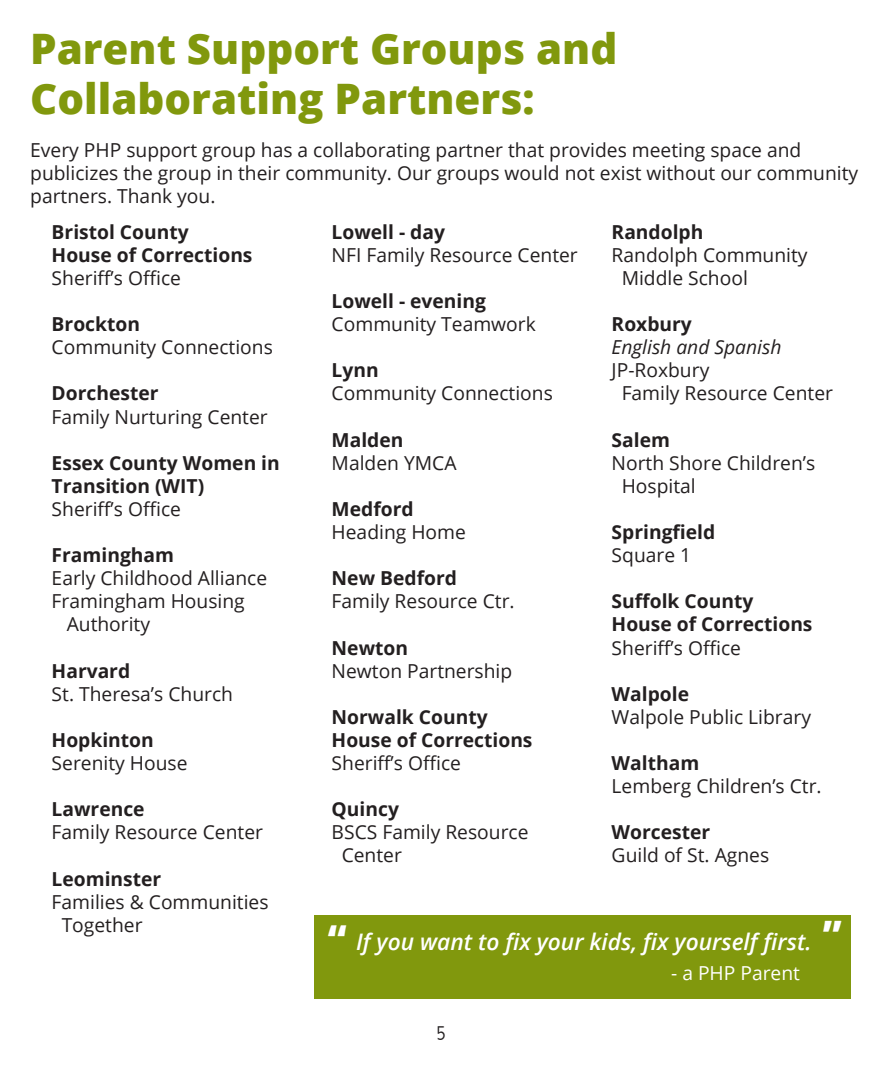
<style>
.page{position:relative;width:882px;height:1071px;background:#fff}
.page>*{position:absolute;margin:0;border:0;box-sizing:border-box;transform-origin:0 0}
.t1{font:800 42px/50.4px "Open Sans";color:#81980d}
.t2{font:800 38.5px "Open Sans";color:#fff}
.t3{font:italic 600 22.75px "Open Sans";color:#fff}
.t4{font:300 condensed 21px "Abadi";color:#231f20}
.t5{font:19.25px/23.1px "Open Sans";color:#231f20}
.t6{font:700 19.25px/23.1px "Open Sans";color:#231f20}
.t7{font:italic 19.25px/23.1px "Open Sans";color:#231f20}
.t8{font:19.25px "Open Sans";color:#fff}
.s1{font-weight:700}
.s2{font-weight:700;font-style:normal}
</style>
<div class="page">
<div style="left:314px;top:915px;width:537px;height:84px;background:#81980d"></div>
<p class="t1" style="left:30px;top:21px;width:589px">Parent Support Groups and<br>Collaborating Partners:</p>
<p class="t5" style="left:30px;top:138px;width:830px">Every PHP support group has a collaborating partner that provides meeting space and publicizes the group in their community. Our groups would not exist without our community partners. Thank you.</p>
<p class="t6" style="left:52px;top:220px;width:202px">Bristol County<br>House of Corrections</p>
<p class="t5" style="left:52px;top:266px;width:131px">Sheriff’s Office</p>
<p class="t6" style="left:52px;top:312px;width:90px">Brockton</p>
<p class="t5" style="left:52px;top:335px;width:223px">Community Connections</p>
<p class="t6" style="left:52px;top:381px;width:108px">Dorchester</p>
<p class="t5" style="left:52px;top:405px;width:218px">Family Nurturing Center</p>
<p class="t6" style="left:52px;top:451px;width:230px">Essex County Women in</p>
<p class="t6" style="left:52px;top:474px;width:154px">Transition (WIT)</p>
<p class="t5" style="left:52px;top:497px;width:131px">Sheriff’s Office</p>
<p class="t6" style="left:52px;top:543px;width:124px">Framingham</p>
<p class="t5" style="left:52px;top:566px;width:217px">Early Childhood Alliance</p>
<p class="t5" style="left:52px;top:589px;width:195px">Framingham Housing</p>
<p class="t5" style="left:67px;top:612px;width:85px">Authority</p>
<p class="t6" style="left:52px;top:659px;width:80px">Harvard</p>
<p class="t5" style="left:52px;top:682px;width:183px">St. Theresa’s Church</p>
<p class="t6" style="left:52px;top:728px;width:104px">Hopkinton</p>
<p class="t5" style="left:52px;top:751px;width:137px">Serenity House</p>
<p class="t6" style="left:52px;top:797px;width:95px">Lawrence</p>
<p class="t5" style="left:52px;top:820px;width:213px">Family Resource Center</p>
<p class="t6" style="left:52px;top:867px;width:111px">Leominster</p>
<p class="t5" style="left:62px;top:890px;width:208px;text-indent:-10px">Families &amp; Communities<br>Together</p>
<p class="t6" style="left:332px;top:220px;width:115px">Lowell - day</p>
<p class="t5" style="left:332px;top:243px;width:248px">NFI Family Resource Center</p>
<p class="t6" style="left:332px;top:289px;width:156px">Lowell - evening</p>
<p class="t5" style="left:332px;top:312px;width:206px">Community Teamwork</p>
<p class="t6" style="left:332px;top:358px;width:49px">Lynn</p>
<p class="t5" style="left:332px;top:381px;width:223px">Community Connections</p>
<p class="t6" style="left:332px;top:428px;width:73px">Malden</p>
<p class="t5" style="left:332px;top:451px;width:126px">Malden YMCA</p>
<p class="t6" style="left:332px;top:497px;width:84px">Medford</p>
<p class="t5" style="left:332px;top:520px;width:136px">Heading Home</p>
<p class="t5" style="left:332px;top:566px;width:185px"><span class="s1">New Bedford<br></span>Family Resource Ctr.</p>
<p class="t6" style="left:332px;top:636px;width:78px">Newton</p>
<p class="t5" style="left:332px;top:659px;width:182px">Newton Partnership</p>
<p class="t6" style="left:332px;top:705px;width:158px">Norwalk County</p>
<p class="t6" style="left:332px;top:728px;width:202px">House of Corrections</p>
<p class="t5" style="left:332px;top:751px;width:131px">Sheriff’s Office</p>
<p class="t6" style="left:332px;top:797px;width:69px">Quincy</p>
<p class="t5" style="left:342px;top:820px;width:188px;text-indent:-10px">BSCS Family Resource<br>Center</p>
<p class="t6" style="left:612px;top:220px;width:93px">Randolph</p>
<p class="t5" style="left:622px;top:243px;width:187px;text-indent:-10px">Randolph Community<br>Middle School</p>
<p class="t7" style="left:612px;top:312px;width:171px"><span class="s2">Roxbury<br></span>English and Spanish</p>
<p class="t5" style="left:612px;top:358px;width:99px">JP-Roxbury</p>
<p class="t5" style="left:622px;top:381px;width:213px">Family Resource Center</p>
<p class="t6" style="left:612px;top:428px;width:60px">Salem</p>
<p class="t5" style="left:622px;top:451px;width:195px;text-indent:-10px">North Shore Children’s<br>Hospital</p>
<p class="t6" style="left:612px;top:520px;width:105px">Springfield</p>
<p class="t5" style="left:612px;top:543px;width:81px">Square 1</p>
<p class="t6" style="left:612px;top:589px;width:143px">Suffolk County</p>
<p class="t6" style="left:612px;top:612px;width:202px">House of Corrections</p>
<p class="t5" style="left:612px;top:636px;width:131px">Sheriff’s Office</p>
<p class="t6" style="left:612px;top:682px;width:79px">Walpole</p>
<p class="t5" style="left:612px;top:705px;width:201px">Walpole Public Library</p>
<p class="t6" style="left:612px;top:751px;width:89px">Waltham</p>
<p class="t5" style="left:612px;top:774px;width:212px">Lemberg Children’s Ctr.</p>
<p class="t6" style="left:612px;top:820px;width:100px">Worcester</p>
<p class="t5" style="left:612px;top:843px;width:159px">Guild of St. Agnes</p>
<p class="t2" style="left:328px;top:910px;width:21px">“</p>
<p class="t2" style="left:842px;top:947px;width:21px;rotate:-180deg">“</p>
<p class="t3" style="left:356px;top:926px;width:457px">If you want to fix your kids, fix yourself first.</p>
<p class="t8" style="left:671px;top:959px;width:130px">- a PHP Parent</p>
<p class="t4" style="left:436px;top:1020px;width:11px">5</p>
</div>
